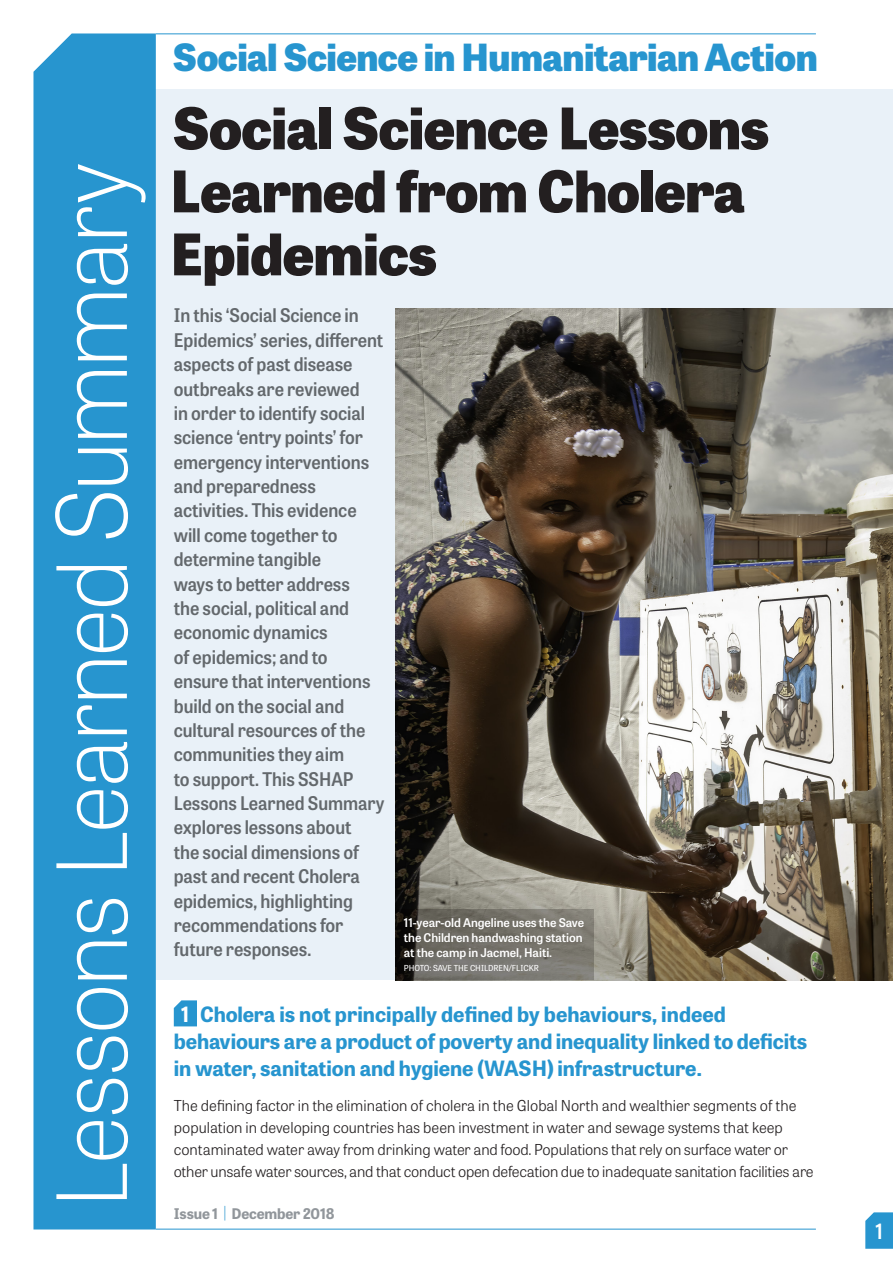
<style>
.page{position:relative;width:893px;height:1263px;background:#fff}
.page>*{position:absolute;margin:0;border:0;box-sizing:border-box;transform-origin:0 0}
.t1{font:100 96px "Tablet Gothic";letter-spacing:-.035em;color:#fff}
.t2{font:800 57px/63px "Tablet Gothic";letter-spacing:-.015em;color:#231f20}
.t3{font:800 37.35px "Tablet Gothic";letter-spacing:-.015em;color:#2795cf}
.t4{font:700 21px/27px "Tablet Gothic";letter-spacing:-.005em;color:#2795cf}
.t5{font:21px "Tablet Gothic Narrow Sb";color:#fff}
.t6{font:18.75px/24.3px "Tablet Gothic Narrow Sb";letter-spacing:-.005em;color:#63686c}
.t7{font:300 15px/22.2px "Tablet Gothic";letter-spacing:-.01em;color:#231f20}
.t8{font:700 14.7px "Tablet Gothic";letter-spacing:-.01em;color:#91969b}
.t9{font:600 12px/15px "Tablet Gothic";letter-spacing:-.005em;color:#fff}
.t10{font:8.25px "Tablet Gothic";letter-spacing:-.005em;color:#fff}
.s1{font-family:"Tablet Gothic Narrow";color:#fff}
.s2{font-weight:100;color:#2795cf}
</style>
<div class="page">
<svg style="left:865px;top:1212px;width:28px;height:37px"></svg>
<div style="left:156px;top:89px;width:737px;height:891px;background:#e9f1f8"></div>
<img style="left:395px;top:308px;width:498px;height:672px">
<div style="left:33px;top:33px;width:123px;height:1196px;background:#2795cf"></div>
<hr style="left:156px;top:33px;width:660px;height:1px;background:#2795cf">
<hr style="left:156px;top:1229px;width:660px;height:1px;background:#2795cf">
<svg style="left:174px;top:1000px;width:23px;height:26px"></svg>
<svg style="left:395px;top:909px;width:199px;height:71px;background:#6a6861"></svg>
<h1 class="t1" style="left:27px;top:1208px;width:1047px;rotate:-90deg">Lessons Learned Summary</h1>
<h3 class="t3" style="left:173px;top:30px;width:646px">Social Science in Humanitarian Action</h3>
<h2 class="t2" style="left:170px;top:94px;width:601px">Social Science Lessons<br>Learned from Cholera<br>Epidemics</h2>
<p class="t6" style="left:174px;top:303px;width:212px">In this ‘Social Science in<br>Epidemics’ series, different aspects of past disease outbreaks are reviewed<br>in order to identify social science ‘entry points’ for emergency interventions and preparedness activities. This evidence will come together to determine tangible<br>ways to better address<br>the social, political and economic dynamics<br>of epidemics; and to ensure that interventions build on the social and cultural resources of the communities they aim<br>to support. This SSHAP<br>Lessons Learned Summary explores lessons about<br>the social dimensions of past and recent Cholera epidemics, highlighting recommendations for future responses.</p>
<p class="t9" style="left:404px;top:915px;width:182px">11-year-old Angeline uses the Save the Children handwashing station at the camp in Jacmel, Haiti.</p>
<p class="t10" style="left:404px;top:962px;width:136px">PHOTO: SAVE THE CHILDREN/FLICKR</p>
<p class="t4" style="left:174px;top:1000px;width:635px;text-indent:7px"><span class="s1">1</span> Cholera is not principally defined by behaviours, indeed behaviours are a product of poverty and inequality linked to deficits in water, sanitation and hygiene (WASH) infrastructure.</p>
<p class="t7" style="left:174px;top:1094px;width:641px">The defining factor in the elimination of cholera in the Global North and wealthier segments of the population in developing countries has been investment in water and sewage systems that keep contaminated water away from drinking water and food. Populations that rely on surface water or other unsafe water sources, and that conduct open defecation due to inadequate sanitation facilities are</p>
<p class="t8" style="left:174px;top:1203px;width:162px">Issue 1 <span class="s2">|</span> December 2018</p>
<p class="t5" style="left:875px;top:1216px;width:9px">1</p>
</div>
